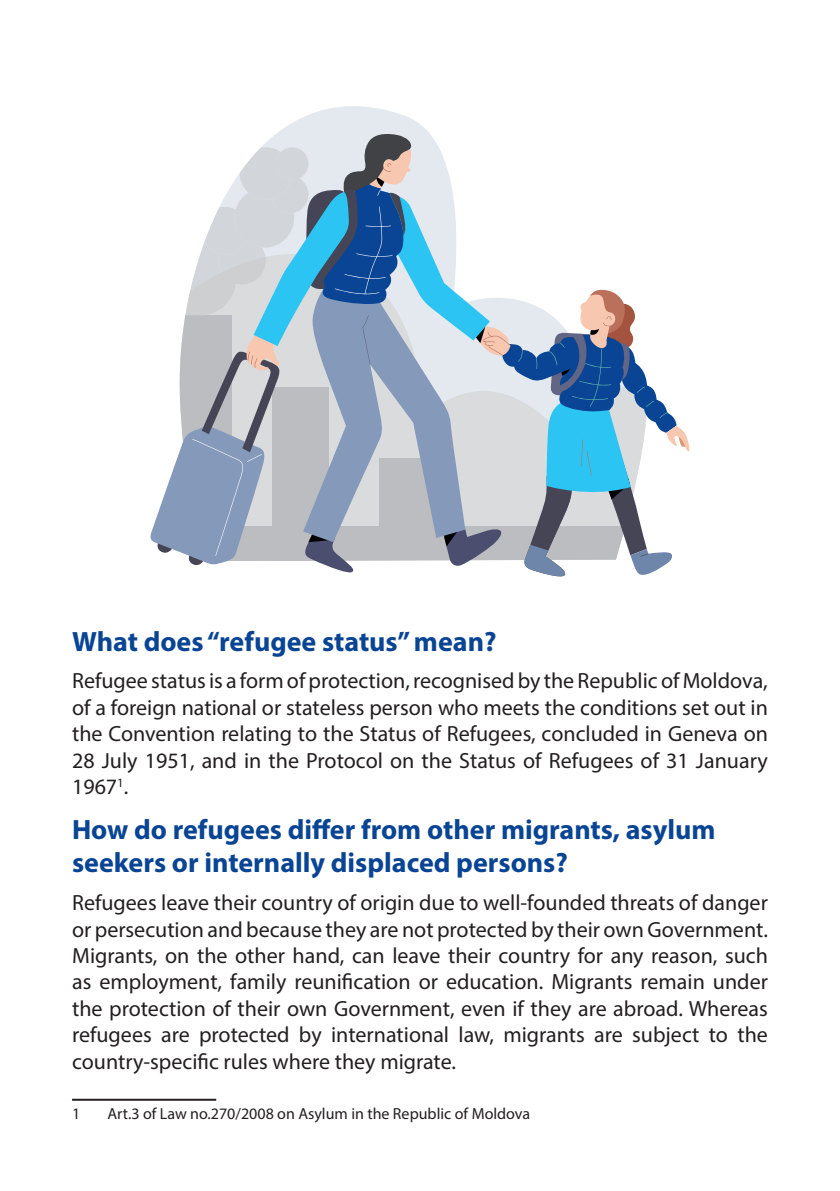
<style>
.page{position:relative;width:840px;height:1191px;background:#fff}
.page>*{position:absolute;margin:0;border:0;box-sizing:border-box;transform-origin:0 0}
.t1{font:700 28px/33.6px "Myriad Pro";color:#094594}
.t2{font:22px/26.4px "Myriad Pro";color:#231f20;text-align:justify}
.t3{font:16px "Myriad Pro";color:#231f20}
</style>
<div class="page">
<svg style="left:278px;top:106px;width:151px;height:27px;fill:#e3e9ef"></svg>
<svg style="left:150px;top:133px;width:539px;height:444px"></svg>
<hr style="left:72px;top:1098px;width:144px;height:2px;background:#231f20">
<p class="t1" style="left:72px;top:623px;width:426px">What does “refugee status” mean?</p>
<p class="t2" style="left:72px;top:667px;width:697px">Refugee status is a form of protection, recognised by the Republic of Moldova, of a foreign national or stateless person who meets the conditions set out in the Convention relating to the Status of Refugees, concluded in Geneva on 28 July 1951, and in the Protocol on the Status of Refugees of 31 January 1967<sup>1</sup>.</p>
<p class="t1" style="left:72px;top:811px;width:644px">How do refugees differ from other migrants, asylum seekers or internally displaced persons?</p>
<p class="t2" style="left:72px;top:889px;width:697px">Refugees leave their country of origin due to well-founded threats of danger or persecution and because they are not protected by their own Government.<br>Migrants, on the other hand, can leave their country for any reason, such as employment, family reunification or education. Migrants remain under the protection of their own Government, even if they are abroad. Whereas refugees are protected by international law, migrants are subject to the country-specific rules where they migrate.</p>
<p class="t3" style="left:72px;top:1103px;width:10px">1</p>
<p class="t3" style="left:107px;top:1103px;width:424px">Art.3 of Law no.270/2008 on Asylum in the Republic of Moldova</p>
</div>
